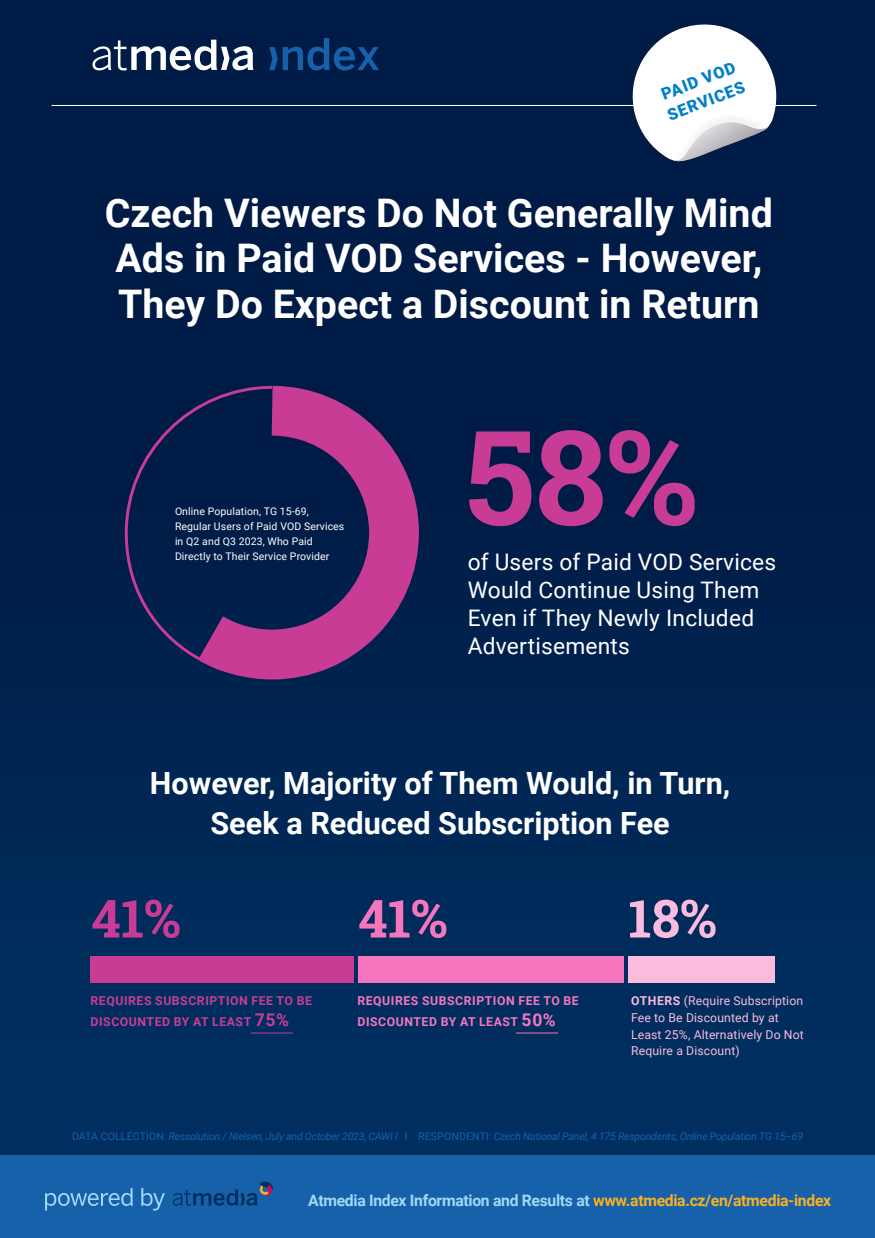
<style>
.page{position:relative;width:875px;height:1238px;background:#fff}
.page>*{position:absolute;margin:0;border:0;box-sizing:border-box;transform-origin:0 0}
.t1{font:700 131.25px "Roboto Slab";color:#c83c96}
.t2{font:700 52.5px "Roboto Slab";color:#c83c96}
.t3{font:700 52.5px "Roboto Slab";color:#f576bc}
.t4{font:700 52.5px "Roboto Slab";color:#fabbdd}
.t5{font:700 39.38px/45.5px "Roboto";color:#fff}
.t6{font:700 30.62px/40.2px "Roboto";color:#fff;text-align:center}
.t7{font:22.75px/28px "Roboto";letter-spacing:.01em;color:#fff}
.t8{font:900 16.36px/21.4px "Roboto";color:#0080c7}
.t9{font:700 15.75px "Roboto";letter-spacing:-.02em;color:#a0d9f7}
.t10{font:12.25px/16.6px "Roboto";letter-spacing:.01em;color:#fabbdd}
.t11{font:700 12.25px/21px "Roboto";letter-spacing:.045em;color:#c83c96}
.t12{font:700 12.25px/21px "Roboto";letter-spacing:.045em;color:#f576bc}
.t13{font:italic 10.5px "Roboto";letter-spacing:-.02em;color:#1761ab}
.t14{font:10.5px/14.9px "Roboto";letter-spacing:.01em;color:#fff}
.s1{font-size:17.5px}
.s2{font-weight:700}
.s3{font-style:normal}
.s4{color:#f9b122}
</style>
<div class="page">
<div style="left:0;top:0;width:875px;height:1185px;background:#002e5f"></div>
<div style="left:0;top:0;width:875px;height:1039px;background:linear-gradient(to bottom,#00163e,#002a5a)"></div>
<div style="left:0;top:1155px;width:875px;height:83px;background:#1761ab"></div>
<svg style="left:173px;top:1181px;width:100px;height:24px"></svg>
<svg style="left:45px;top:1188px;width:88px;height:22px"></svg>
<svg style="left:141px;top:1188px;width:24px;height:22px"></svg>
<hr style="left:52px;top:105px;width:764px;height:1px;background:#fff">
<svg style="left:93px;top:40px;width:160px;height:30px;background:#60718b"></svg>
<svg style="left:269px;top:38px;width:110px;height:33px;background:#083369"></svg>
<svg style="left:622px;top:22px;width:162px;height:142px;background:#a2acba"></svg>
<div style="left:90px;top:956px;width:264px;height:27px;background:#c83c96"></div>
<div style="left:358px;top:956px;width:266px;height:27px;background:#f576bc"></div>
<div style="left:628px;top:956px;width:147px;height:27px;background:#fabbdd"></div>
<hr style="left:251px;top:1032px;width:42px;height:1px;background:#c83c96">
<hr style="left:516px;top:1032px;width:42px;height:1px;background:#f576bc">
<svg style="left:123px;top:384px;width:19px;height:305px;background:#0e1f4e"></svg>
<svg style="left:142px;top:361px;width:302px;height:343px;background:#2c2459"></svg>
<h3 class="t8" style="left:656px;top:85px;width:83px;rotate:-21deg">PAID VOD<br>SERVICES</h3>
<h3 class="t5" style="left:105px;top:188px;width:669px">Czech Viewers Do Not Generally Mind<br>Ads in Paid VOD Services - However,<br>They Do Expect a Discount in Return</h3>
<p class="t14" style="left:175px;top:503px;width:171px">Online Population, TG 15-69,<br>Regular Users of Paid VOD Services in Q2 and Q3 2023, Who Paid<br>Directly to Their Service Provider</p>
<h1 class="t1" style="left:465px;top:387px;width:234px">58%</h1>
<h3 class="t7" style="left:468px;top:547px;width:310px">of Users of Paid VOD Services<br>Would Continue Using Them<br>Even if They Newly Included<br>Advertisements</h3>
<h3 class="t6" style="left:150px;top:762px;width:582px">However, Majority of Them Would, in Turn,<br>Seek a Reduced Subscription Fee</h3>
<h2 class="t2" style="left:91px;top:882px;width:91px">41%</h2>
<h2 class="t3" style="left:358px;top:882px;width:91px">41%</h2>
<h2 class="t4" style="left:628px;top:882px;width:90px">18%</h2>
<p class="t11" style="left:91px;top:990px;width:223px">Requires Subscri ption Fee to Be<br>Discounted by at Least <span class="s1">75%</span></p>
<p class="t12" style="left:357px;top:990px;width:223px">Requires Subscri ption Fee to Be<br>Discounted by at Least <span class="s1">50%</span></p>
<p class="t10" style="left:631px;top:992px;width:174px"><span class="s2">OTHERS</span> (Require Subscription<br>Fee to Be Discounted by at<br>Least 25%, Alternatively Do Not<br>Require a Discount)</p>
<p class="t13" style="left:72px;top:1128px;width:360px"><span class="s3">DATA COLLECTION:</span> Ressolution / Nielsen, July and October 2023, CAWI I <span class="s3">I Respondenti</span></p>
<p class="t13" style="left:489px;top:1128px;width:316px"><span class="s3">:</span> Czech National Panel, 4 175 Respondents, Online Population TG 15–69</p>
<h3 class="t9" style="left:308px;top:1189px;width:524px">Atmedia Index Information and Results at <span class="s4">www.atmedia.cz/en/atmedia-index</span></h3>
</div>
